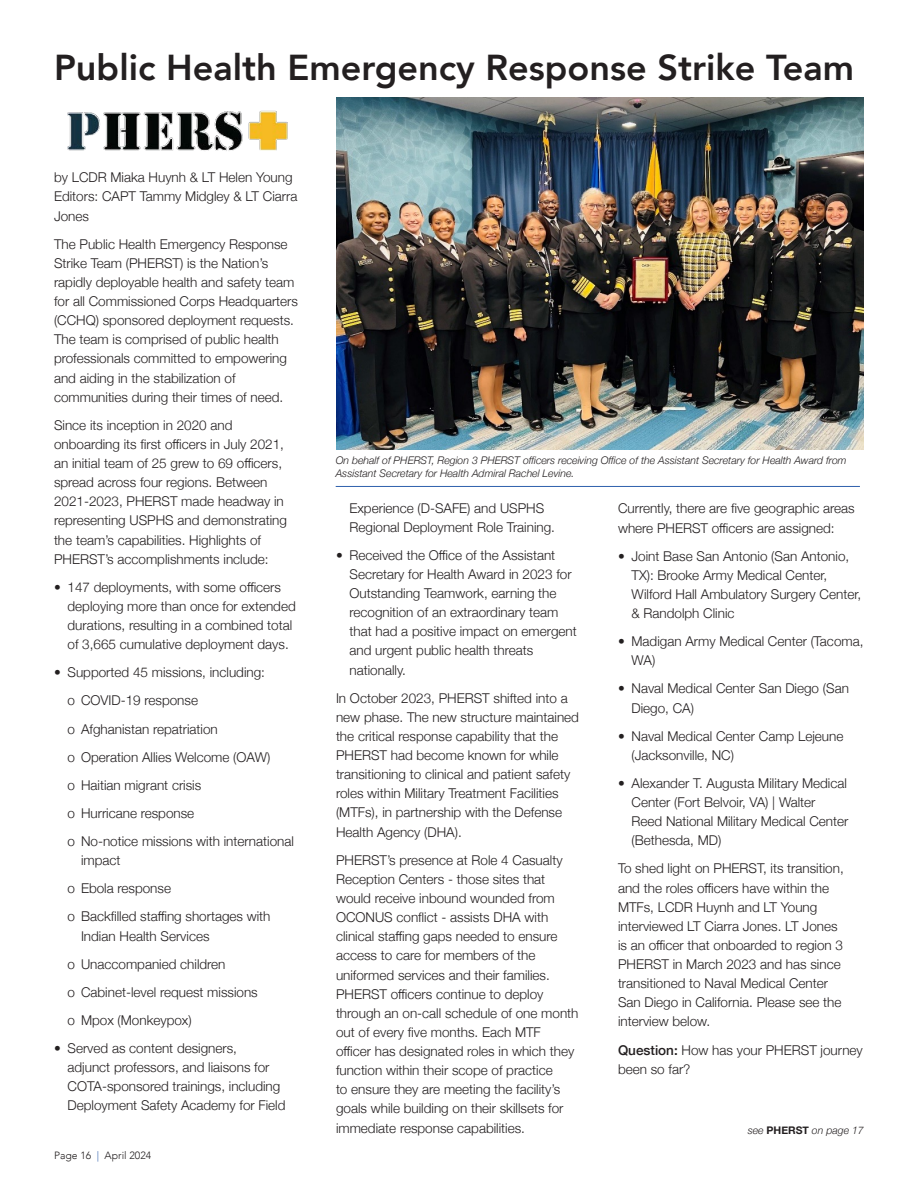
<style>
.page{position:relative;width:918px;height:1188px;background:#fff}
.page>*{position:absolute;margin:0;border:0;box-sizing:border-box;transform-origin:0 0}
.Headline_1{font:800 36px "Avenir";color:#231f20}
.Body{font:300 13.5px/19.2px "Helvetica Neue";color:#231f20}
.Bullet{font:300 13.5px/19.2px "Helvetica Neue";color:#231f20}
.Bullet_2{font:300 13.5px/19.2px "Helvetica Neue";color:#231f20}
.t1{font:italic 300 10.5px/12.6px "Helvetica Neue";color:#231f20}
.t2{font:300 10.5px "Avenir";color:#231f20}
.s1{color:#2e5fac}
.s2{font-weight:500}
.s3{font-weight:700;font-style:normal}
</style>
<div class="page">
<img style="left:67px;top:110px;width:221px;height:41px">
<img style="left:336px;top:97px;width:528px;height:353px">
<hr style="left:336px;top:486px;width:524px;height:1px;background:#2e5fac">
<p class="Headline_1" style="left:54px;top:39px;width:802px">Public Health Emergency Response Strike Team</p>
<p class="Body" style="left:54px;top:167px;width:245px">by LCDR Miaka Huynh &amp; LT Helen Young<br>Editors: CAPT Tammy Midgley &amp; LT Ciarra<br>Jones</p>
<p class="Body" style="left:54px;top:233px;width:246px">The Public Health Emergency Response Strike Team (PHERST) is the Nation’s rapidly deployable health and safety team for all Commissioned Corps Headquarters (CCHQ) sponsored deployment requests.<br>The team is comprised of public health professionals committed to empowering and aiding in the stabilization of communities during their times of need.</p>
<p class="Body" style="left:54px;top:414px;width:235px">Since its inception in 2020 and onboarding its first officers in July 2021, an initial team of 25 grew to 69 officers, spread across four regions. Between 2021-2023, PHERST made headway in representing USPHS and demonstrating the team’s capabilities. Highlights of PHERST’s accomplishments include:</p>
<p class="Bullet" style="left:68px;top:576px;width:230px;text-indent:-14px">• 147 deployments, with some officers deploying more than once for extended durations, resulting in a combined total of 3,665 cumulative deployment days.</p>
<p class="Bullet" style="left:54px;top:662px;width:213px">• Supported 45 missions, including:</p>
<p class="Bullet_2" style="left:68px;top:690px;width:132px">o COVID-19 response</p>
<p class="Bullet_2" style="left:68px;top:718px;width:152px">o Afghanistan repatriation</p>
<p class="Bullet_2" style="left:68px;top:746px;width:204px">o Operation Allies Welcome (OAW)</p>
<p class="Bullet_2" style="left:68px;top:774px;width:135px">o Haitian migrant crisis</p>
<p class="Bullet_2" style="left:68px;top:802px;width:128px">o Hurricane response</p>
<p class="Bullet_2" style="left:81px;top:831px;width:215px;text-indent:-14px">o No-notice missions with international impact</p>
<p class="Bullet_2" style="left:68px;top:878px;width:105px">o Ebola response</p>
<p class="Bullet_2" style="left:81px;top:906px;width:191px;text-indent:-14px">o Backfilled staffing shortages with<br>Indian Health Services</p>
<p class="Bullet_2" style="left:68px;top:953px;width:160px">o Unaccompanied children</p>
<p class="Bullet_2" style="left:68px;top:981px;width:192px">o Cabinet-level request missions</p>
<p class="Bullet_2" style="left:68px;top:1009px;width:126px">o Mpox (Monkeypox)</p>
<p class="Bullet" style="left:68px;top:1038px;width:220px;text-indent:-14px">• Served as content designers,<br>adjunct professors, and liaisons for COTA-sponsored trainings, including Deployment Safety Academy for Field</p>
<p class="t2" style="left:54px;top:1149px;width:99px">Page 16 <span class="s1">|</span> April 2024</p>
<p class="t1" style="left:336px;top:454px;width:512px">On behalf of PHERST, Region 3 PHERST officers receiving Office of the Assistant Secretary for Health Award from<br>Assistant Secretary for Health Admiral Rachel Levine.</p>
<p class="Bullet" style="left:350px;top:497px;width:207px">Experience (D-SAFE) and USPHS<br>Regional Deployment Role Training.</p>
<p class="Bullet" style="left:350px;top:544px;width:229px;text-indent:-14px">• Received the Office of the Assistant Secretary for Health Award in 2023 for Outstanding Teamwork, earning the recognition of an extraordinary team that had a positive impact on emergent and urgent public health threats nationally.</p>
<p class="Body" style="left:336px;top:687px;width:245px">In October 2023, PHERST shifted into a new phase. The new structure maintained the critical response capability that the PHERST had become known for while transitioning to clinical and patient safety roles within Military Treatment Facilities (MTFs), in partnership with the Defense Health Agency (DHA).</p>
<p class="Body" style="left:336px;top:849px;width:244px">PHERST’s presence at Role 4 Casualty Reception Centers - those sites that would receive inbound wounded from OCONUS conflict - assists DHA with clinical staffing gaps needed to ensure access to care for members of the uniformed services and their families.<br>PHERST officers continue to deploy through an on-call schedule of one month out of every five months. Each MTF officer has designated roles in which they function within their scope of practice<br>to ensure they are meeting the facility’s goals while building on their skillsets for immediate response capabilities.</p>
<p class="Body" style="left:618px;top:498px;width:238px">Currently, there are five geographic areas where PHERST officers are assigned:</p>
<p class="Bullet" style="left:632px;top:545px;width:231px;text-indent:-14px">• Joint Base San Antonio (San Antonio,<br>TX): Brooke Army Medical Center,<br>Wilford Hall Ambulatory Surgery Center, &amp; Randolph Clinic</p>
<p class="Bullet" style="left:632px;top:631px;width:234px;text-indent:-14px">• Madigan Army Medical Center (Tacoma,<br>WA)</p>
<p class="Bullet" style="left:632px;top:678px;width:219px;text-indent:-14px">• Naval Medical Center San Diego (San<br>Diego, CA)</p>
<p class="Bullet" style="left:632px;top:725px;width:213px;text-indent:-14px">• Naval Medical Center Camp Lejeune (Jacksonville, NC)</p>
<p class="Bullet" style="left:632px;top:773px;width:218px;text-indent:-14px">• Alexander T. Augusta Military Medical<br>Center (Fort Belvoir, VA) | Walter<br>Reed National Military Medical Center (Bethesda, MD)</p>
<p class="Body" style="left:618px;top:858px;width:227px">To shed light on PHERST, its transition, and the roles officers have within the MTFs, LCDR Huynh and LT Young interviewed LT Ciarra Jones. LT Jones is an officer that onboarded to region 3<br>PHERST in March 2023 and has since transitioned to Naval Medical Center San Diego in California. Please see the interview below.</p>
<p class="Body" style="left:618px;top:1039px;width:246px"><span class="s2">Question:</span> How has your PHERST journey been so far?</p>
<p class="t1" style="left:748px;top:1123px;width:117px">see <span class="s3">PHERST</span> on page 17</p>
</div>
